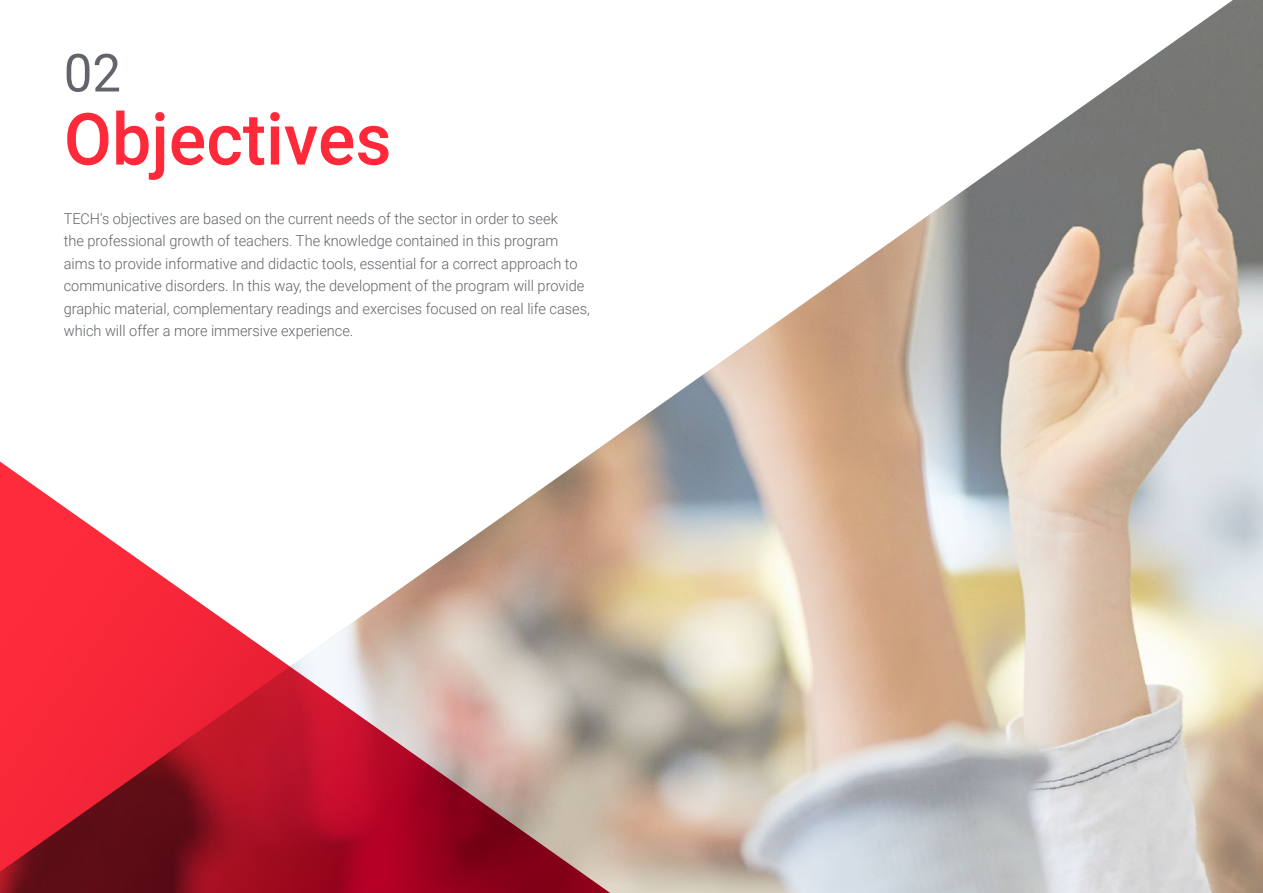
<style>
.page{position:relative;width:1263px;height:893px;background:#fff}
.page>*{position:absolute;margin:0;border:0;box-sizing:border-box;transform-origin:0 0}
.t1{font:500 72px "Roboto";color:#ff293a}
.t2{font:52.5px "Roboto";color:#61646a}
.t3{font:300 15px/22.5px "Roboto";color:#61646a;scale:.96 1}
</style>
<div class="page">
<img style="left:602px;top:0;width:661px;height:893px">
<svg style="left:0;top:446px;width:640px;height:447px"></svg>
<h2 class="t2" style="left:64px;top:36px;width:59px">02</h2>
<h1 class="t1" style="left:64px;top:89px;width:329px">Objectives</h1>
<p class="t3" style="left:64px;top:207px;width:549px">TECH's objectives are based on the current needs of the sector in order to seek<br>the professional growth of teachers. The knowledge contained in this program aims to provide informative and didactic tools, essential for a correct approach to communicative disorders. In this way, the development of the program will provide graphic material, complementary readings and exercises focused on real life cases, which will offer a more immersive experience.</p>
</div>
